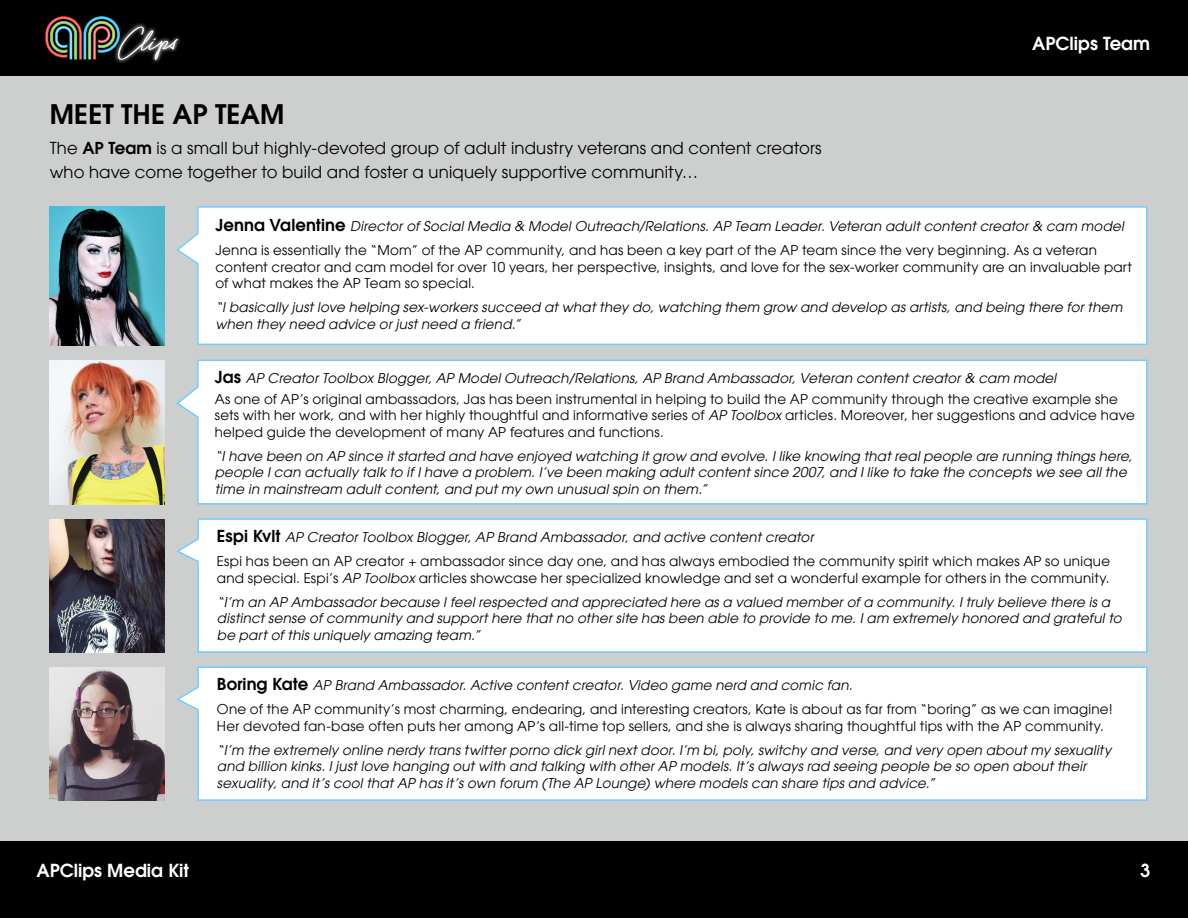
<style>
.page{position:relative;width:1188px;height:918px;background:#fff}
.page>*{position:absolute;margin:0;border:0;box-sizing:border-box;transform-origin:0 0}
.Basic_APClips_Paragr{font:600 27px "Avant Garde LT";color:#000}
.t1{font:600 18px "Avant Garde LT";color:#fff}
.Basic_APClips_Paragr-2{font:16.5px/24px "Avant Garde LT";letter-spacing:.01em;color:#000}
.Basic_APClips_Paragr-3{font:italic 13.5px/16.5px "Avant Garde LT";letter-spacing:.015em;color:#000}
.Basic_APClips_Paragr-4{font:13.5px/16.5px "Avant Garde LT";letter-spacing:.015em;color:#000}
.s1{font-weight:600}
.s2{font-weight:600;font-style:normal;font-size:16.5px}
.s3{font-style:italic}
</style>
<div class="page">
<div style="left:0;top:0;width:1188px;height:77px;background:#000"></div>
<div style="left:0;top:841px;width:1188px;height:77px;background:#000"></div>
<img style="left:116px;top:37px;width:64px;height:26px">
<svg style="left:45px;top:16px;width:133px;height:44px"></svg>
<div style="left:0;top:77px;width:1188px;height:764px;background:#cdcfcf"></div>
<img style="left:50px;top:207px;width:114px;height:139px">
<div style="left:176px;top:206px;width:972px;height:140px;background:#fff"></div>
<img style="left:50px;top:519px;width:114px;height:134px">
<div style="left:176px;top:518px;width:972px;height:135px;background:#fff"></div>
<img style="left:50px;top:667px;width:114px;height:134px">
<div style="left:176px;top:666px;width:972px;height:135px;background:#fff"></div>
<div style="left:176px;top:359px;width:972px;height:146px;background:#fff"></div>
<img style="left:50px;top:361px;width:114px;height:144px">
<p class="t1" style="left:1032px;top:32px;width:119px">APClips Team</p>
<p class="Basic_APClips_Paragr" style="left:50px;top:96px;width:236px">MEET THE AP TEAM</p>
<p class="Basic_APClips_Paragr-2" style="left:50px;top:136px;width:773px">The <span class="s1">AP Team</span> is a small but highly-devoted group of adult industry veterans and content creators who have come together to build and foster a uniquely supportive community…</p>
<p class="Basic_APClips_Paragr-3" style="left:215px;top:218px;width:910px"><span class="s2">Jenna Valentine</span> Director of Social Media &amp; Model Outreach/Relations. AP Team Leader. Veteran adult content creator &amp; cam model</p>
<p class="Basic_APClips_Paragr-4" style="left:215px;top:242px;width:918px">Jenna is essentially the “Mom” of the AP community, and has been a key part of the AP team since the very beginning. As a veteran content creator and cam model for over 10 years, her perspective, insights, and love for the sex-worker community are an invaluable part of what makes the AP Team so special.</p>
<p class="Basic_APClips_Paragr-3" style="left:215px;top:299px;width:908px">“I basically just love helping sex-workers succeed at what they do, watching them grow and develop as artists, and being there for them when they need advice or just need a friend.”</p>
<p class="Basic_APClips_Paragr-3" style="left:215px;top:370px;width:843px"><span class="s2">Jas</span> AP Creator Toolbox Blogger, AP Model Outreach/Relations, AP Brand Ambassador, Veteran content creator &amp; cam model</p>
<p class="Basic_APClips_Paragr-4" style="left:215px;top:391px;width:922px">As one of AP’s original ambassadors, Jas has been instrumental in helping to build the AP community through the creative example she sets with her work, and with her highly thoughtful and informative series of <span class="s3">AP Toolbox</span> articles. Moreover, her suggestions and advice have helped guide the development of many AP features and functions.</p>
<p class="Basic_APClips_Paragr-3" style="left:215px;top:448px;width:919px">“I have been on AP since it started and have enjoyed watching it grow and evolve. I like knowing that real people are running things here, people I can actually talk to if I have a problem. I’ve been making adult content since 2007, and I like to take the concepts we see all the time in mainstream adult content, and put my own unusual spin on them.”</p>
<p class="Basic_APClips_Paragr-3" style="left:217px;top:529px;width:598px"><span class="s2">Espi Kvlt</span> AP Creator Toolbox Blogger, AP Brand Ambassador, and active content creator</p>
<p class="Basic_APClips_Paragr-4" style="left:217px;top:553px;width:895px">Espi has been an AP creator + ambassador since day one, and has always embodied the community spirit which makes AP so unique and special. Espi’s <span class="s3">AP Toolbox</span> articles showcase her specialized knowledge and set a wonderful example for others in the community.</p>
<p class="Basic_APClips_Paragr-3" style="left:217px;top:593px;width:906px">“I’m an AP Ambassador because I feel respected and appreciated here as a valued member of a community. I truly believe there is a distinct sense of community and support here that no other site has been able to provide to me. I am extremely honored and grateful to be part of this uniquely amazing team.”</p>
<p class="Basic_APClips_Paragr-3" style="left:217px;top:677px;width:637px"><span class="s2">Boring Kate</span> AP Brand Ambassador. Active content creator. Video game nerd and comic fan.</p>
<p class="Basic_APClips_Paragr-4" style="left:217px;top:701px;width:897px">One of the AP community’s most charming, endearing, and interesting creators, Kate is about as far from “boring” as we can imagine!<br>Her devoted fan-base often puts her among AP’s all-time top sellers, and she is always sharing thoughtful tips with the AP community.</p>
<p class="Basic_APClips_Paragr-3" style="left:217px;top:741px;width:896px">“I’m the extremely online nerdy trans twitter porno dick girl next door. I’m bi, poly, switchy and verse, and very open about my sexuality and billion kinks. I just love hanging out with and talking with other AP models. It’s always rad seeing people be so open about their sexuality, and it’s cool that AP has it’s own forum (The AP Lounge) where models can share tips and advice.”</p>
<h2 class="t1" style="left:36px;top:858px;width:154px">APClips Media Kit</h2>
<h2 class="t1" style="left:1140px;top:858px;width:12px">3</h2>
</div>
